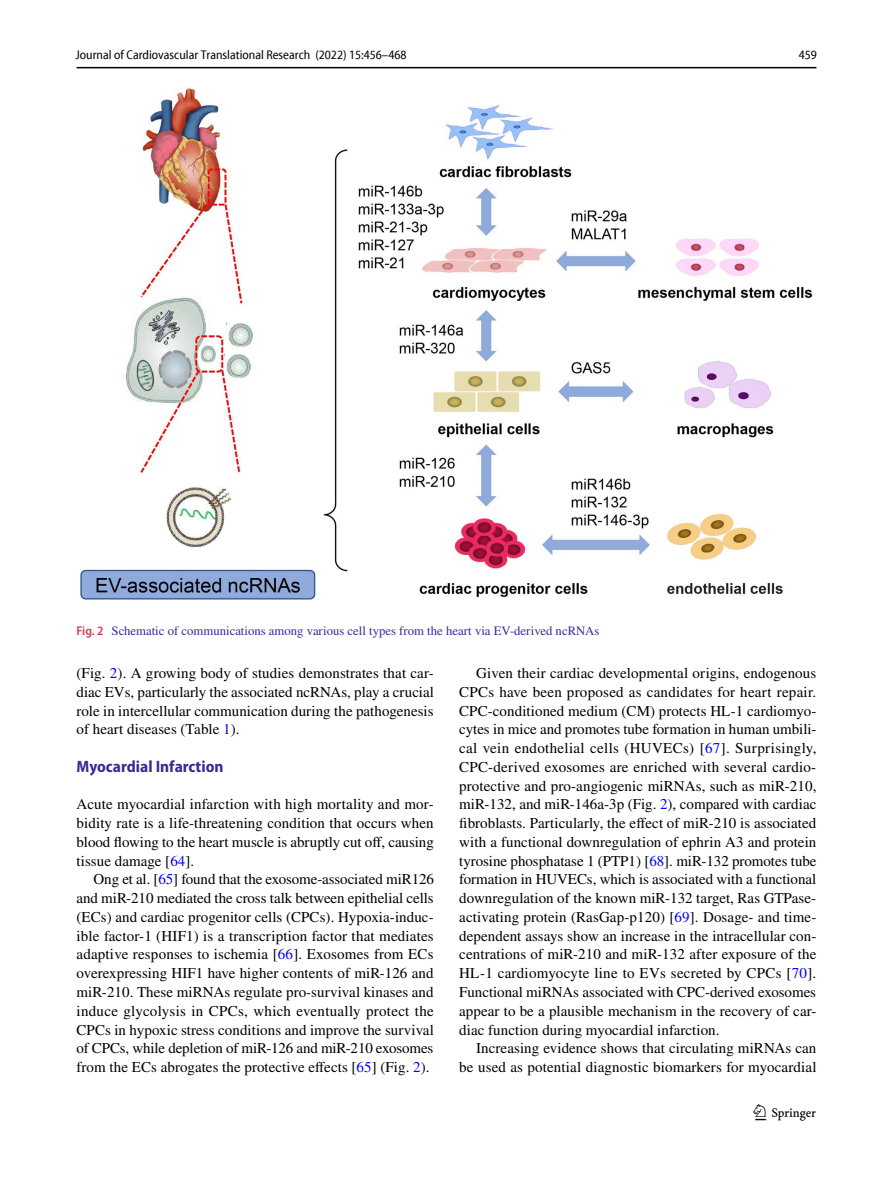
<style>
.page{position:relative;width:893px;height:1187px;background:#fff}
.page>*{position:absolute;margin:0;border:0;box-sizing:border-box;transform-origin:0 0}
.t1{font:22.5px "Springnew Regular 2";color:#000}
.t2{font:700 semi-condensed 16.5px "Myriad Pro";color:#392a97}
.t3{font:15px/18.8px "STIX";letter-spacing:.005em;color:#000;text-align:justify}
.t4{font:12.75px "STIX";color:#392a97}
.t5{font:semi-condensed 12.75px "Myriad Pro Unic";color:#000}
.s1{font-family:"Myriad Pro";font-weight:600;font-stretch:semi-condensed;color:#cc3f4e}
.s2{color:#00f}
</style>
<div class="page">
<hr style="left:77px;top:67px;width:739px;height:1px;background:#000">
<img style="left:81px;top:88px;width:731px;height:512px">
<p class="t5" style="left:76px;top:50px;width:332px">Journal of Cardiovascular Translational Research (2022) 15:456–468</p>
<p class="t5" style="left:799px;top:50px;width:20px">459</p>
<p class="t4" style="left:77px;top:622px;width:524px"><span class="s1">Fig. 2</span> Schematic of communications among various cell types from the heart via EV-derived ncRNAs</p>
<p class="t3" style="left:77px;top:664px;width:359px">(Fig. <span class="s2">2</span>). A growing body of studies demonstrates that car&shy;diac EVs, particularly the associated ncRNAs, play a crucial role in intercellular communication during the pathogenesis of heart diseases (Table <span class="s2">1</span>).</p>
<p class="t2" style="left:77px;top:757px;width:148px">Myocardial Infarction</p>
<p class="t3" style="left:77px;top:796px;width:359px">Acute myocardial infarction with high mortality and mor&shy;bidity rate is a life-threatening condition that occurs when blood flowing to the heart muscle is abruptly cut off, causing tissue damage [<span class="s2">64</span>].</p>
<p class="t3" style="left:77px;top:871px;width:359px;text-indent:17px">Ong et al. [<span class="s2">65</span>] found that the exosome-associated miR126 and miR-210 mediated the cross talk between epithelial cells (ECs) and cardiac progenitor cells (CPCs). Hypoxia-induc&shy;ible factor-1 (HIF1) is a transcription factor that mediates adaptive responses to ischemia [<span class="s2">66</span>]. Exosomes from ECs overexpressing HIF1 have higher contents of miR-126 and miR-210. These miRNAs regulate pro-survival kinases and induce glycolysis in CPCs, which eventually protect the CPCs in hypoxic stress conditions and improve the survival of CPCs, while depletion of miR-126 and miR-210 exosomes from the ECs abrogates the protective effects [<span class="s2">65</span>] (Fig. <span class="s2">2</span>).</p>
<p class="t3" style="left:459px;top:664px;width:359px;text-indent:17px">Given their cardiac developmental origins, endogenous CPCs have been proposed as candidates for heart repair.<br>CPC-conditioned medium (CM) protects HL-1 cardiomyo&shy;cytes in mice and promotes tube formation in human umbili&shy;cal vein endothelial cells (HUVECs) [<span class="s2">67</span>]. Surprisingly, CPC-derived exosomes are enriched with several cardio&shy;protective and pro-angiogenic miRNAs, such as miR-210, miR-132, and miR-146a-3p (Fig. <span class="s2">2</span>), compared with cardiac fibroblasts. Particularly, the effect of miR-210 is associated with a functional downregulation of ephrin A3 and protein tyrosine phosphatase 1 (PTP1) [<span class="s2">68</span>]. miR-132 promotes tube formation in HUVECs, which is associated with a functional downregulation of the known miR-132 target, Ras GTPase&shy;activating protein (RasGap-p120) [<span class="s2">69</span>]. Dosage- and time&shy;dependent assays show an increase in the intracellular con&shy;centrations of miR-210 and miR-132 after exposure of the HL-1 cardiomyocyte line to EVs secreted by CPCs [<span class="s2">70</span>].<br>Functional miRNAs associated with CPC-derived exosomes appear to be a plausible mechanism in the recovery of car&shy;diac function during myocardial infarction.</p>
<p class="t3" style="left:459px;top:1039px;width:359px;text-align:right">Increasing evidence shows that circulating miRNAs can be used as potential diagnostic biomarkers for myocardial</p>
<h1 class="t1" style="left:755px;top:1104px;width:62px">1 3</h1>
</div>
